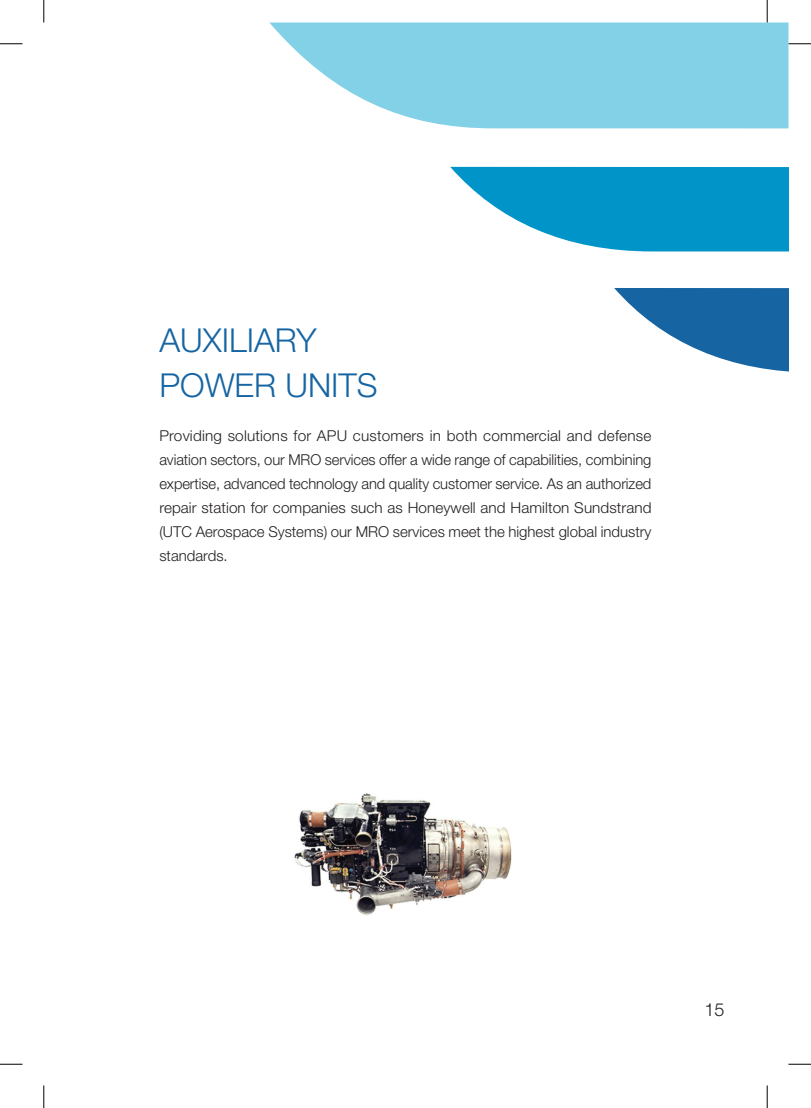
<style>
.page{position:relative;width:811px;height:1108px;background:#fff}
.page>*{position:absolute;margin:0;border:0;box-sizing:border-box;transform-origin:0 0}
.t1{font:300 33px/45px "Helvetica Neue LT Std";color:#1665a2}
.t2{font:300 18px "Helvetica Neue LT Std";color:#231f20}
.t3{font:300 15px/24px "Helvetica Neue LT Std";color:#231f20;text-align:justify}
</style>
<div class="page">
<img style="left:294px;top:793px;width:218px;height:122px">
<svg style="left:614px;top:288px;width:174px;height:84px"></svg>
<svg style="left:450px;top:167px;width:338px;height:85px"></svg>
<svg style="left:269px;top:22px;width:519px;height:106px;fill:#83d1e7"></svg>
<svg style="left:0;top:44px;width:22px;height:1px"></svg>
<svg style="left:788px;top:44px;width:22px;height:1px"></svg>
<svg style="left:0;top:1064px;width:22px;height:1px"></svg>
<svg style="left:788px;top:1064px;width:22px;height:1px"></svg>
<svg style="left:44px;top:0;width:1px;height:22px"></svg>
<svg style="left:44px;top:1085px;width:1px;height:23px"></svg>
<svg style="left:766px;top:0;width:1px;height:22px"></svg>
<svg style="left:766px;top:1085px;width:1px;height:23px"></svg>
<h1 class="t1" style="left:159px;top:317px;width:220px">AUXILIARY<br>POWER UNITS</h1>
<p class="t3" style="left:159px;top:424px;width:493px">Providing solutions for APU customers in both commercial and defense aviation sectors, our MRO services offer a wide range of capabilities, combining expertise, advanced technology and quality customer service. As an authorized repair station for companies such as Honeywell and Hamilton Sundstrand (UTC Aerospace Systems) our MRO services meet the highest global industry standards.</p>
<p class="t2" style="left:704px;top:999px;width:22px">15</p>
</div>
